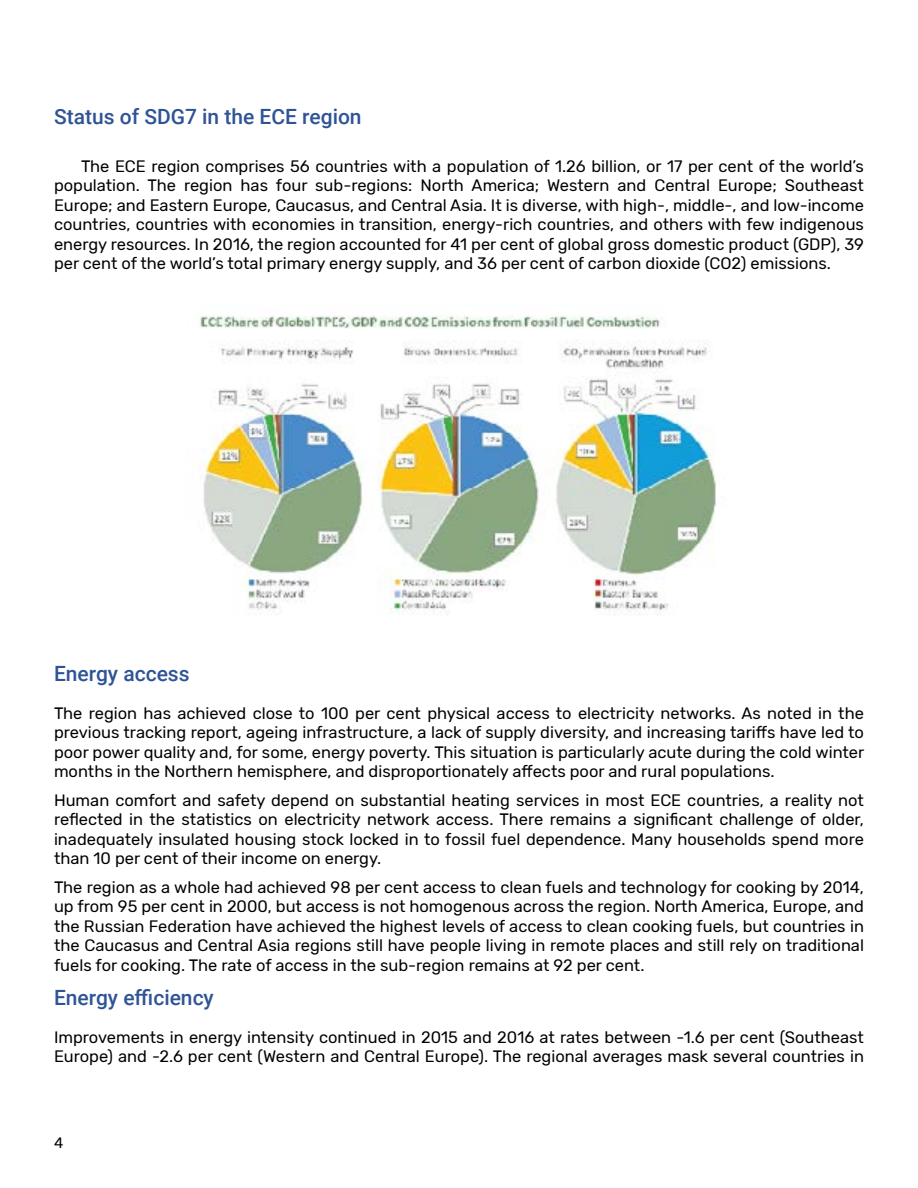
<style>
.page{position:relative;width:918px;height:1188px;background:#fff}
.page>*{position:absolute;margin:0;border:0;box-sizing:border-box;transform-origin:0 0}
.t1{font:500 21px "Roboto";color:#2f5496}
.t2{font:16.5px/19.5px "Rubik";color:#000;text-align:justify}
.t3{font:15px "Rubik";color:#000}
</style>
<div class="page">
<img style="left:192px;top:315px;width:531px;height:301px">
<p class="t1" style="left:54px;top:102px;width:309px">Status of SDG7 in the ECE region</p>
<p class="t2" style="left:54px;top:157px;width:812px;text-indent:27px">The ECE region comprises 56 countries with a population of 1.26 billion, or 17 per cent of the world’s population. The region has four sub-regions: North America; Western and Central Europe; Southeast Europe; and Eastern Europe, Caucasus, and Central Asia. It is diverse, with high-, middle-, and low-income countries, countries with economies in transition, energy-rich countries, and others with few indigenous energy resources. In 2016, the region accounted for 41 per cent of global gross domestic product (GDP), 39 per cent of the world’s total primary energy supply, and 36 per cent of carbon dioxide (CO2) emissions.</p>
<p class="t1" style="left:54px;top:659px;width:137px">Energy access</p>
<p class="t2" style="left:54px;top:704px;width:812px">The region has achieved close to 100 per cent physical access to electricity networks. As noted in the previous tracking report, ageing infrastructure, a lack of supply diversity, and increasing tariffs have led to poor power quality and, for some, energy poverty. This situation is particularly acute during the cold winter months in the Northern hemisphere, and disproportionately affects poor and rural populations.</p>
<p class="t2" style="left:54px;top:791px;width:812px">Human comfort and safety depend on substantial heating services in most ECE countries, a reality not reflected in the statistics on electricity network access. There remains a significant challenge of older, inadequately insulated housing stock locked in to fossil fuel dependence. Many households spend more than 10 per cent of their income on energy.</p>
<p class="t2" style="left:54px;top:878px;width:812px">The region as a whole had achieved 98 per cent access to clean fuels and technology for cooking by 2014, up from 95 per cent in 2000, but access is not homogenous across the region. North America, Europe, and the Russian Federation have achieved the highest levels of access to clean cooking fuels, but countries in the Caucasus and Central Asia regions still have people living in remote places and still rely on traditional fuels for cooking. The rate of access in the sub-region remains at 92 per cent.</p>
<p class="t1" style="left:54px;top:983px;width:161px">Energy efficiency</p>
<p class="t2" style="left:54px;top:1028px;width:812px">Improvements in energy intensity continued in 2015 and 2016 at rates between -1.6 per cent (Southeast<br>Europe) and -2.6 per cent (Western and Central Europe). The regional averages mask several countries in</p>
<p class="t3" style="left:54px;top:1134px;width:11px">4</p>
</div>
